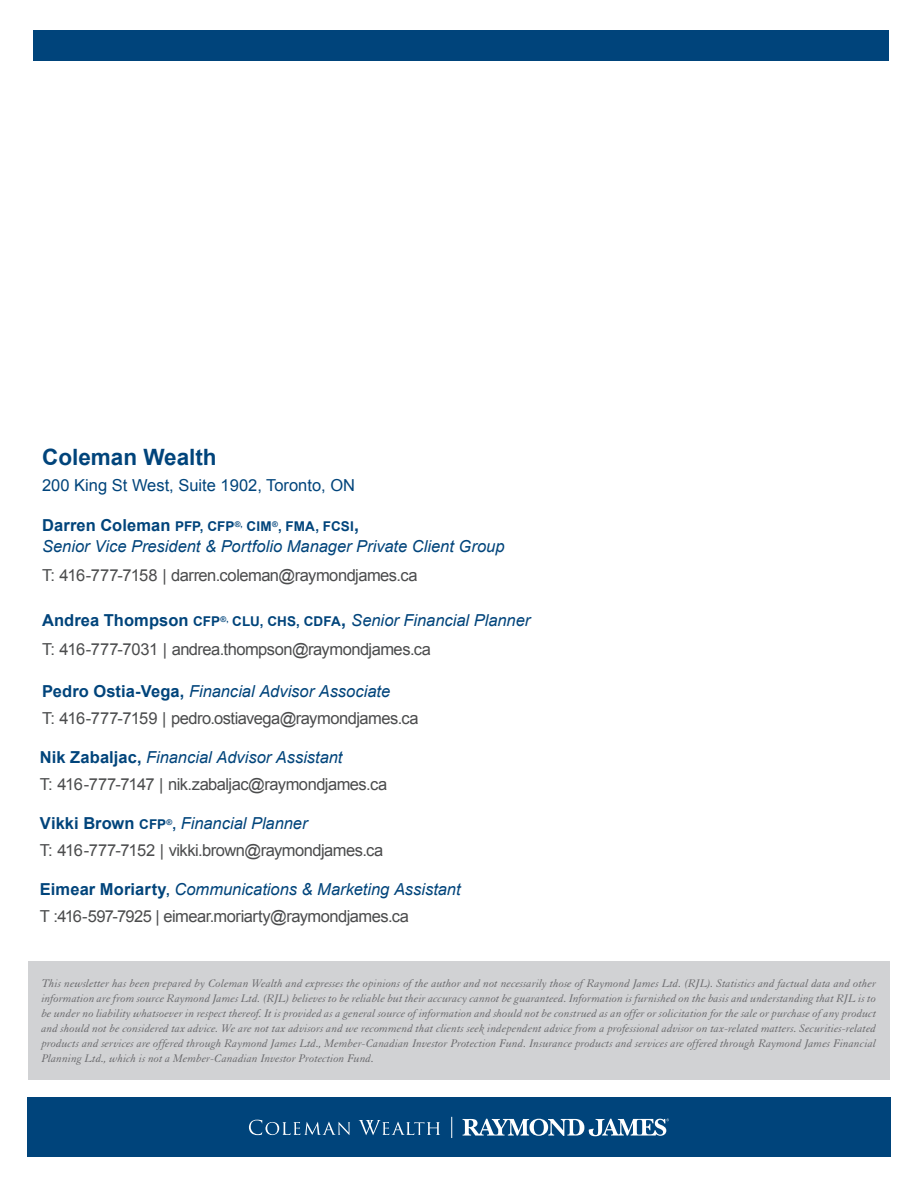
<style>
.page{position:relative;width:918px;height:1188px;background:#fff}
.page>*{position:absolute;margin:0;border:0;box-sizing:border-box;transform-origin:0 0}
.t1{font:700 22.5px "Arial";color:#00447b}
.t2{font:16.5px "Arial";letter-spacing:-.03em;color:#4b4c4d}
.t3{font:italic 16.5px "Arial";letter-spacing:-.005em;color:#00447b}
.t4{font:16.5px "Arial";color:#00447b}
.t5{font:700 13.5px "Arial";letter-spacing:.005em;color:#00447b}
.t6{font:italic 12px/15px "Granjon LT Std";letter-spacing:.005em;color:#69696c;text-align:justify}
.s1{font-size:16.5px}
.s2{font-size:18px}
.s3{font-weight:700;font-style:normal}
.s4{font-weight:700;font-style:normal;font-size:13.5px}
.s5{font-weight:700;font-style:normal;font-size:18px}
</style>
<div class="page">
<div style="left:34px;top:31px;width:855px;height:30px;background:#00447b"></div>
<div style="left:27px;top:1098px;width:864px;height:59px;background:#00447b"></div>
<svg style="left:249px;top:1120px;width:101px;height:15px"></svg>
<svg style="left:358px;top:1120px;width:82px;height:15px"></svg>
<svg style="left:463px;top:1119px;width:206px;height:17px"></svg>
<svg style="left:451px;top:1117px;width:1px;height:21px"></svg>
<div style="left:28px;top:962px;width:862px;height:118px;background:#d1d2d4"></div>
<p class="t1" style="left:42px;top:442px;width:176px">Coleman Wealth</p>
<p class="t4" style="left:42px;top:474px;width:315px">200 King St West, Suite 1902, Toronto, ON</p>
<p class="t5" style="left:42px;top:518px;width:319px"><span class="s1">Darren Coleman</span> PFP, CFP<sup>®,</sup> CIM<sup>®</sup>, FMA, FCSI<span class="s2">,</span></p>
<p class="t3" style="left:42px;top:536px;width:464px">Senior Vice President &amp; Portfolio Manager Private Client Group</p>
<p class="t2" style="left:42px;top:564px;width:377px">T: 416-777-7158 | darren.coleman@raymondjames.ca</p>
<p class="t3" style="left:42px;top:610px;width:490px"><span class="s3">Andrea Thompson</span> <span class="s4">CFP</span><sup>®,</sup> <span class="s4">CLU, CHS, CDFA</span><span class="s5">,</span> Senior Financial Planner</p>
<p class="t2" style="left:42px;top:638px;width:390px">T: 416-777-7031 | andrea.thompson@raymondjames.ca</p>
<p class="t3" style="left:42px;top:681px;width:350px"><span class="s3">Pedro Ostia-Vega,</span> Financial Advisor Associate</p>
<p class="t2" style="left:42px;top:707px;width:378px">T: 416-777-7159 | pedro.ostiavega@raymondjames.ca</p>
<p class="t3" style="left:40px;top:746px;width:304px"><span class="s3">Nik Zabaljac,</span> Financial Advisor Assistant</p>
<p class="t2" style="left:40px;top:773px;width:349px">T: 416-777-7147 | nik.zabaljac@raymondjames.ca</p>
<p class="t3" style="left:40px;top:813px;width:269px"><span class="s3">Vikki Brown</span> <span class="s4">CFP</span><sup>®</sup><span class="s4">,</span> Financial Planner</p>
<p class="t2" style="left:40px;top:840px;width:345px">T: 416-777-7152 | vikki.brown@raymondjames.ca</p>
<p class="t3" style="left:40px;top:879px;width:422px"><span class="s3">Eimear Moriarty</span><span class="s4">,</span> Communications &amp; Marketing Assistant</p>
<p class="t2" style="left:40px;top:906px;width:371px">T :416-597-7925 | eimear.moriarty@raymondjames.ca</p>
<p class="t6" style="left:42px;top:976px;width:836px">This newsletter has been prepared by Coleman Wealth and expresses the opinions of the author and not necessarily those of Raymond James Ltd. (RJL). Statistics and factual data and other information are from source Raymond James Ltd. (RJL) believes to be reliable but their accuracy cannot be guaranteed. Information is furnished on the basis and understanding that RJL is to be under no liability whatsoever in respect thereof. It is provided as a general source of information and should not be construed as an offer or solicitation for the sale or purchase of any product and should not be considered tax advice. We are not tax advisors and we recommend that clients seek independent advice from a professional advisor on tax-related matters. Securities-related products and services are offered through Raymond James Ltd., Member-Canadian Investor Protection Fund. Insurance products and services are offered through Raymond James Financial Planning Ltd., which is not a Member-Canadian Investor Protection Fund.</p>
</div>
